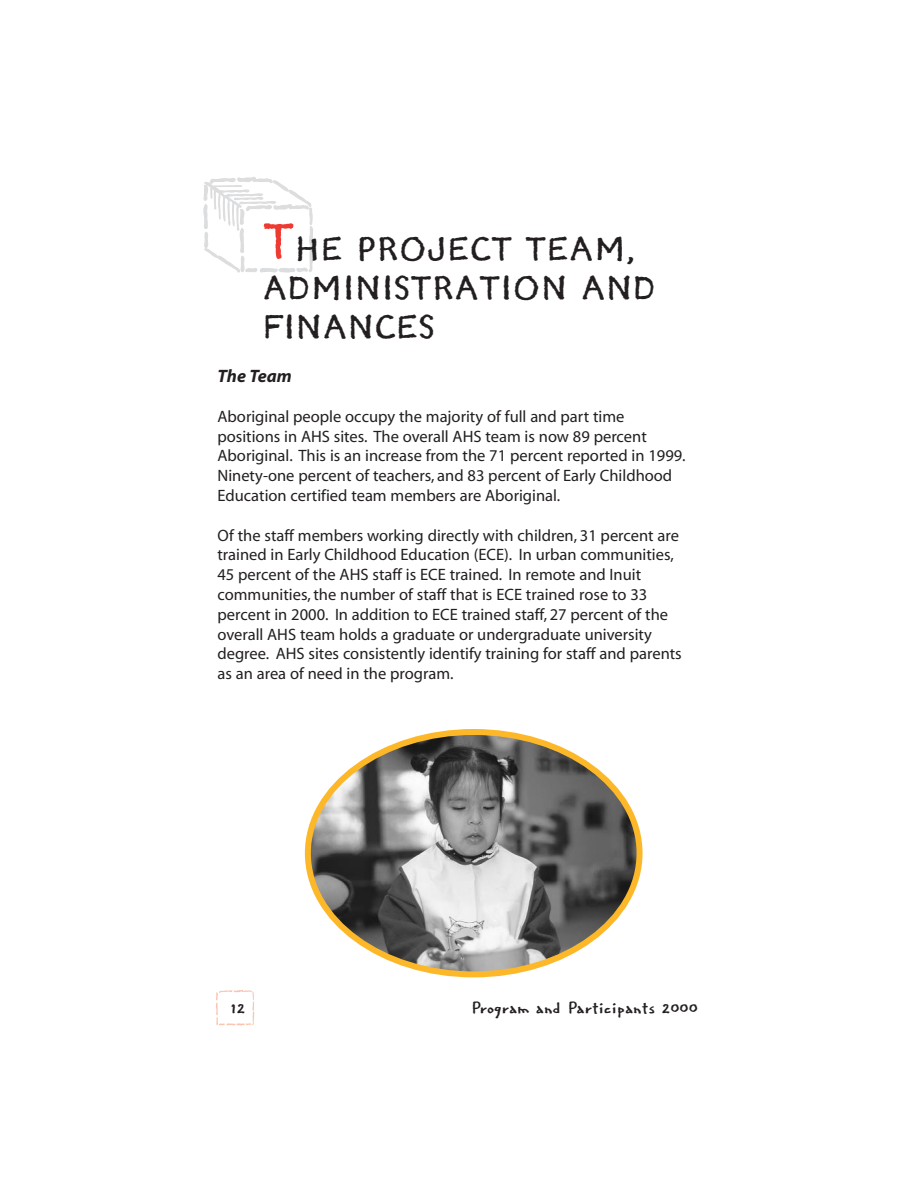
<style>
.page{position:relative;width:918px;height:1188px;background:#fff}
.page>*{position:absolute;margin:0;border:0;box-sizing:border-box;transform-origin:0 0}
.t1{font:36px/39px "Regular Joe";color:#231f20}
.t2{font:18px "Regular Joe";color:#231f20}
.t3{font:italic 700 18px "Myriad";color:#231f20}
.t4{font:16.5px/19.8px "Myriad";color:#231f20}
.s1{font-size:54px;color:#ee3b32}
</style>
<div class="page">
<svg style="left:216px;top:989px;width:39px;height:37px"></svg>
<svg style="left:203px;top:177px;width:111px;height:96px"></svg>
<img style="left:308px;top:732px;width:332px;height:242px;border-radius:50%">
<div style="left:305px;top:729px;width:338px;height:248px;border:6px solid #fcb828;border-radius:50%"></div>
<h1 class="t1" style="left:263px;top:233px;width:395px"><span class="s1">T</span>HE PROJECT TEAM,<br>ADMINISTRATION AND<br>FINANCES</h1>
<p class="t3" style="left:218px;top:369px;width:76px">The Team</p>
<p class="t4" style="left:218px;top:408px;width:470px">Aboriginal people occupy the majority of full and part time positions in AHS sites. The overall AHS team is now 89 percent Aboriginal. This is an increase from the 71 percent reported in 1999.<br>Ninety-one percent of teachers, and 83 percent of Early Childhood Education certified team members are Aboriginal.</p>
<p class="t4" style="left:218px;top:527px;width:466px">Of the staff members working directly with children, 31 percent are trained in Early Childhood Education (ECE). In urban communities, 45 percent of the AHS staff is ECE trained. In remote and Inuit communities, the number of staff that is ECE trained rose to 33 percent in 2000. In addition to ECE trained staff, 27 percent of the overall AHS team holds a graduate or undergraduate university degree. AHS sites consistently identify training for staff and parents as an area of need in the program.</p>
<p class="t2" style="left:230px;top:999px;width:17px">12</p>
<p class="t2" style="left:471px;top:999px;width:228px">Program and Participants 2000</p>
</div>
